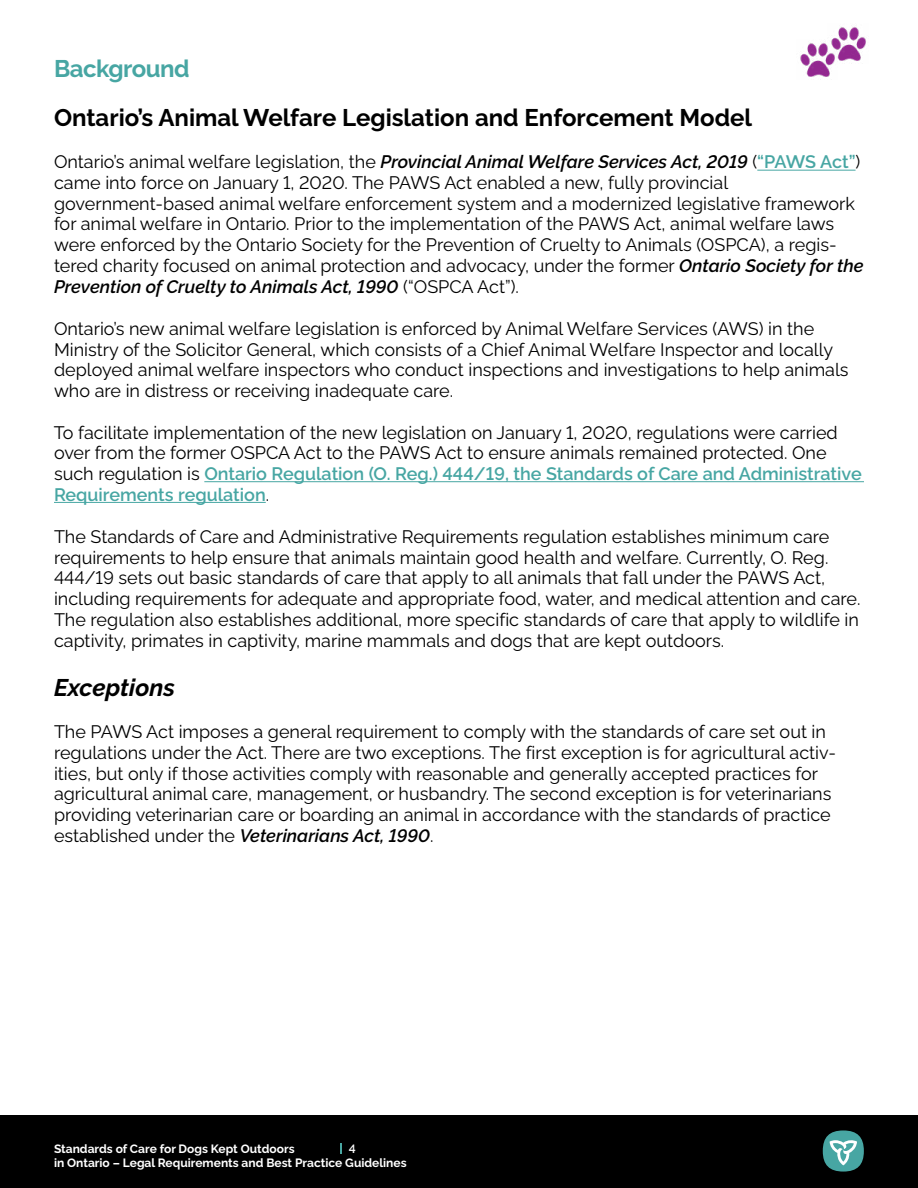
<style>
.page{position:relative;width:918px;height:1188px;background:#fff}
.page>*{position:absolute;margin:0;border:0;box-sizing:border-box;transform-origin:0 0}
.t1{font:700 24px "Raleway";color:#000}
.t2{font:700 24px "Raleway";letter-spacing:-.02em;color:#47a6a3}
.t3{font:italic 700 24px "Raleway";color:#000}
.Body_Copy_Space_Befo{font:18px/20.7px "Raleway";color:#000}
.t4{font:700 12px/14.4px "Raleway";color:#fff}
.t5{font:600 12px "Raleway";color:#fff}
.s1{font-weight:600;font-style:italic}
.s2{font-weight:600;color:#47a6a3}
</style>
<div class="page">
<div style="left:0;top:1116px;width:918px;height:72px;background:#000"></div>
<svg style="left:340px;top:1143px;width:2px;height:10px"></svg>
<div style="left:823px;top:1130px;width:41px;height:42px;background:#47a6a3;border-radius:50%"></div>
<svg style="left:830px;top:1140px;width:27px;height:25px"></svg>
<hr style="left:757px;top:170px;width:99px;height:1px;background:#47a6a3">
<hr style="left:204px;top:481px;width:660px;height:1px;background:#47a6a3">
<hr style="left:54px;top:502px;width:212px;height:1px;background:#47a6a3">
<img style="left:833px;top:26px;width:33px;height:35px">
<img style="left:800px;top:39px;width:38px;height:38px">
<h2 class="t2" style="left:54px;top:49px;width:137px">Background</h2>
<h3 class="t1" style="left:54px;top:99px;width:700px">Ontario’s Animal Welfare Legislation and Enforcement Model</h3>
<p class="Body_Copy_Space_Befo" style="left:54px;top:150px;width:811px">Ontario’s animal welfare legislation, the <span class="s1">Provincial Animal Welfare Services Act, 2019</span> (<span class="s2">“PAWS Act”</span>) came into force on January 1, 2020. The PAWS Act enabled a new, fully provincial government-based animal welfare enforcement system and a modernized legislative framework for animal welfare in Ontario. Prior to the implementation of the PAWS Act, animal welfare laws were enforced by the Ontario Society for the Prevention of Cruelty to Animals (OSPCA), a regis&shy;tered charity focused on animal protection and advocacy, under the former <span class="s1">Ontario Society for the Prevention of Cruelty to Animals Act, 1990</span> (“OSPCA Act”).</p>
<p class="Body_Copy_Space_Befo" style="left:54px;top:316px;width:796px">Ontario’s new animal welfare legislation is enforced by Animal Welfare Services (AWS) in the Ministry of the Solicitor General, which consists of a Chief Animal Welfare Inspector and locally deployed animal welfare inspectors who conduct inspections and investigations to help animals who are in distress or receiving inadequate care.</p>
<p class="Body_Copy_Space_Befo" style="left:54px;top:420px;width:809px">To facilitate implementation of the new legislation on January 1, 2020, regulations were carried over from the former OSPCA Act to the PAWS Act to ensure animals remained protected. One such regulation is <span class="s2">Ontario Regulation (O. Reg.) 444/19, the Standards of Care and Administrative Requirements regulation</span>.</p>
<p class="Body_Copy_Space_Befo" style="left:54px;top:524px;width:806px">The Standards of Care and Administrative Requirements regulation establishes minimum care requirements to help ensure that animals maintain good health and welfare. Currently, O. Reg.<br>444/19 sets out basic standards of care that apply to all animals that fall under the PAWS Act, including requirements for adequate and appropriate food, water, and medical attention and care.<br>The regulation also establishes additional, more specific standards of care that apply to wildlife in captivity, primates in captivity, marine mammals and dogs that are kept outdoors.</p>
<h3 class="t3" style="left:54px;top:669px;width:122px">Exceptions</h3>
<p class="Body_Copy_Space_Befo" style="left:54px;top:720px;width:784px">The PAWS Act imposes a general requirement to comply with the standards of care set out in regulations under the Act. There are two exceptions. The first exception is for agricultural activ&shy;ities, but only if those activities comply with reasonable and generally accepted practices for agricultural animal care, management, or husbandry. The second exception is for veterinarians providing veterinarian care or boarding an animal in accordance with the standards of practice established under the <span class="s1">Veterinarians Act, 1990</span>.</p>
<p class="t4" style="left:54px;top:1140px;width:354px">Standards of Care for Dogs Kept Outdoors<br>in Ontario – Legal Requirements and Best Practice Guidelines</p>
<p class="t5" style="left:349px;top:1139px;width:8px">4</p>
</div>
